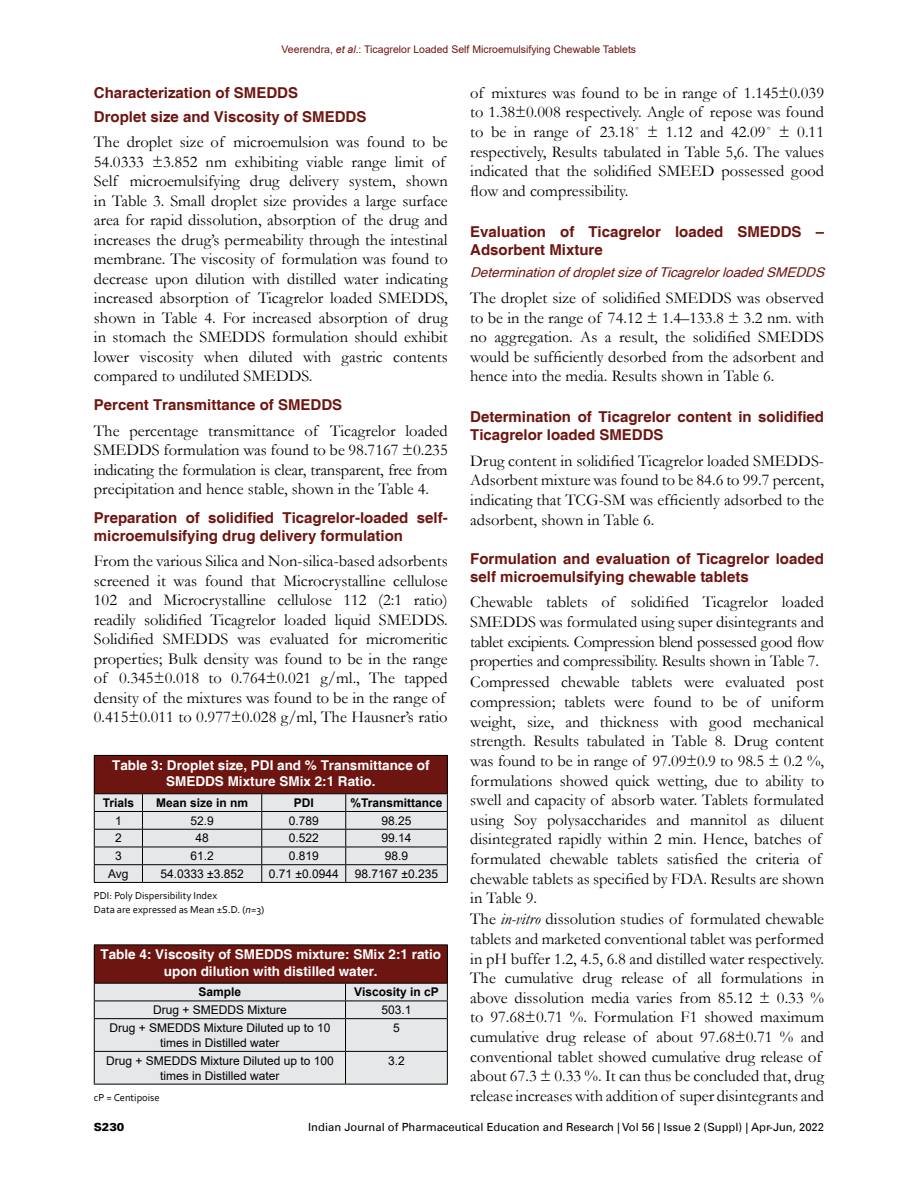
<style>
.page{position:relative;width:918px;height:1188px;background:#fff}
.page>*{position:absolute;margin:0;border:0;box-sizing:border-box;transform-origin:0 0}
.t1{font:16.5px/19.6px "Garamond";color:#010003;text-align:justify}
.t2{font:700 15px/18.1px "Helvetica";color:#6d1510}
.t3{font:700 13.5px/16.5px "Helvetica";color:#fff;text-align:center}
.t4{font:italic 13.5px "Helvetica";color:#6d1510}
.t5{font:12px/15px "Arial";color:#010003;text-align:center}
.t6{font:700 12px "Arial";color:#010003}
.t7{font:11.25px "Univers LT";color:#010003}
.t8{font:900 11.25px "Univers LT";color:#010003}
.t9{font:10.5px/13.5px "Corbel";color:#000}
.t10{font:10.5px "Arial";color:#6d1510}
.s1{font-style:italic}
</style>
<div class="page">
<div style="left:94px;top:755px;width:353px;height:39px;background:#6d1510"></div>
<hr style="left:94px;top:755px;width:48px;height:1px;background:#000">
<hr style="left:94px;top:756px;width:1px;height:37px;background:#000">
<hr style="left:142px;top:755px;width:120px;height:1px;background:#000">
<hr style="left:262px;top:755px;width:84px;height:1px;background:#000">
<hr style="left:346px;top:755px;width:102px;height:1px;background:#000">
<hr style="left:447px;top:756px;width:1px;height:37px;background:#000">
<hr style="left:94px;top:793px;width:48px;height:1px;background:#000">
<hr style="left:142px;top:793px;width:120px;height:1px;background:#000">
<hr style="left:262px;top:793px;width:84px;height:1px;background:#000">
<hr style="left:346px;top:793px;width:102px;height:1px;background:#000">
<svg style="left:94px;top:794px;width:354px;height:88px;background:#d7d8d9"></svg>
<hr style="left:94px;top:882px;width:48px;height:1px;background:#000">
<hr style="left:142px;top:882px;width:120px;height:1px;background:#000">
<hr style="left:262px;top:882px;width:84px;height:1px;background:#000">
<hr style="left:346px;top:882px;width:102px;height:1px;background:#000">
<div style="left:94px;top:945px;width:353px;height:38px;background:#6d1510"></div>
<hr style="left:94px;top:944px;width:252px;height:1px;background:#000">
<hr style="left:94px;top:945px;width:1px;height:38px;background:#000">
<hr style="left:346px;top:944px;width:102px;height:1px;background:#000">
<hr style="left:447px;top:945px;width:1px;height:38px;background:#000">
<div style="left:94px;top:983px;width:354px;height:101px;background:#e6e7e8"></div>
<hr style="left:94px;top:1018px;width:252px;height:1px;background:#000">
<hr style="left:94px;top:1019px;width:1px;height:32px;background:#000">
<hr style="left:346px;top:1018px;width:102px;height:1px;background:#000">
<hr style="left:345px;top:1019px;width:1px;height:32px;background:#000">
<hr style="left:447px;top:1019px;width:1px;height:32px;background:#000">
<hr style="left:94px;top:1051px;width:252px;height:1px;background:#000">
<hr style="left:94px;top:1052px;width:1px;height:32px;background:#000">
<hr style="left:346px;top:1051px;width:102px;height:1px;background:#000">
<hr style="left:345px;top:1052px;width:1px;height:32px;background:#000">
<hr style="left:447px;top:1052px;width:1px;height:32px;background:#000">
<hr style="left:94px;top:1084px;width:252px;height:1px;background:#000">
<hr style="left:346px;top:1084px;width:102px;height:1px;background:#000">
<p class="t10" style="left:282px;top:42px;width:356px">Veerendra, <span class="s1">et al</span>.: Ticagrelor Loaded Self Microemulsifying Chewable Tablets</p>
<p class="t2" style="left:94px;top:81px;width:274px;line-height:24px">Characterization of SMEDDS<br>Droplet size and Viscosity of SMEDDS</p>
<p class="t1" style="left:94px;top:132px;width:355px;text-align:left">The droplet size of microemulsion was found to be 54.0333 ±3.852 nm exhibiting viable range limit of Self microemulsifying drug delivery system, shown in Table 3. Small droplet size provides a large surface area for rapid dissolution, absorption of the drug and increases the drug’s permeability through the intestinal membrane. The viscosity of formulation was found to decrease upon dilution with distilled water indicating increased absorption of Ticagrelor loaded SMEDDS, shown in Table 4. For increased absorption of drug in stomach the SMEDDS formulation should exhibit lower viscosity when diluted with gastric contents compared to undiluted SMEDDS.</p>
<p class="t2" style="left:94px;top:396px;width:250px">Percent Transmittance of SMEDDS</p>
<p class="t1" style="left:94px;top:420px;width:355px">The percentage transmittance of Ticagrelor loaded SMEDDS formulation was found to be 98.7167 ±0.235 indicating the formulation is clear, transparent, free from precipitation and hence stable, shown in the Table 4.</p>
<p class="t2" style="left:94px;top:509px;width:355px">Preparation of solidified Ticagrelor-loaded self&shy;microemulsifying drug delivery formulation</p>
<p class="t1" style="left:94px;top:551px;width:355px;text-align:left">From the various Silica and Non-silica-based adsorbents screened it was found that Microcrystalline cellulose 102 and Microcrystalline cellulose 112 (2:1 ratio) readily solidified Ticagrelor loaded liquid SMEDDS.<br>Solidified SMEDDS was evaluated for micromeritic properties; Bulk density was found to be in the range of 0.345±0.018 to 0.764±0.021 g/ml., The tapped density of the mixtures was found to be in the range of 0.415±0.011 to 0.977±0.028 g/ml, The Hausner’s ratio</p>
<p class="t3" style="left:112px;top:757px;width:319px">Table 3: Droplet size, PDI and % Transmittance of<br>SMEDDS Mixture SMix 2:1 Ratio.</p>
<p class="t6" style="left:103px;top:794px;width:33px">Trials</p>
<p class="t6" style="left:156px;top:794px;width:94px">Mean size in nm</p>
<p class="t6" style="left:294px;top:794px;width:22px">PDI</p>
<p class="t6" style="left:351px;top:794px;width:94px">%Transmittance</p>
<p class="t5" style="left:115px;top:813px;width:8px">1</p>
<p class="t5" style="left:190px;top:813px;width:25px">52.9</p>
<p class="t5" style="left:289px;top:813px;width:32px">0.789</p>
<p class="t5" style="left:382px;top:813px;width:32px">98.25</p>
<p class="t5" style="left:115px;top:831px;width:8px">2</p>
<p class="t5" style="left:195px;top:831px;width:15px">48</p>
<p class="t5" style="left:289px;top:831px;width:32px">0.522</p>
<p class="t5" style="left:382px;top:831px;width:32px">99.14</p>
<p class="t5" style="left:115px;top:848px;width:8px">3</p>
<p class="t5" style="left:190px;top:848px;width:25px">61.2</p>
<p class="t5" style="left:289px;top:848px;width:32px">0.819</p>
<p class="t5" style="left:385px;top:848px;width:25px">98.9</p>
<p class="t5" style="left:108px;top:866px;width:22px">Avg</p>
<p class="t5" style="left:160px;top:866px;width:85px">54.0333 ±3.852</p>
<p class="t5" style="left:269px;top:866px;width:71px">0.71 ±0.0944</p>
<p class="t5" style="left:355px;top:866px;width:85px">98.7167 ±0.235</p>
<p class="t9" style="left:94px;top:889px;width:172px">PDI: Poly Dispersibility Index<br>Data are expressed as Mean ±S.D. (<span class="s1">n</span>=3)</p>
<p class="t3" style="left:101px;top:947px;width:342px">Table 4: Viscosity of SMEDDS mixture: SMix 2:1 ratio upon dilution with distilled water.</p>
<p class="t6" style="left:199px;top:984px;width:44px">Sample</p>
<p class="t6" style="left:354px;top:984px;width:86px">Viscosity in cP</p>
<p class="t5" style="left:153px;top:1002px;width:135px">Drug + SMEDDS Mixture</p>
<p class="t5" style="left:381px;top:1002px;width:32px">503.1</p>
<p class="t5" style="left:109px;top:1020px;width:223px">Drug + SMEDDS Mixture Diluted up to 10 times in Distilled water</p>
<p class="t5" style="left:393px;top:1020px;width:8px">5</p>
<p class="t5" style="left:106px;top:1053px;width:229px">Drug + SMEDDS Mixture Diluted up to 100 times in Distilled water</p>
<p class="t5" style="left:388px;top:1053px;width:18px">3.2</p>
<p class="t9" style="left:94px;top:1091px;width:67px">cP = Centipoise</p>
<p class="t1" style="left:470px;top:82px;width:355px">of mixtures was found to be in range of 1.145±0.039 to 1.38±0.008 respectively. Angle of repose was found to be in range of 23.18˚ ± 1.12 and 42.09˚ ± 0.11 respectively, Results tabulated in Table 5,6. The values indicated that the solidified SMEED possessed good flow and compressibility.</p>
<p class="t2" style="left:470px;top:223px;width:355px">Evaluation of Ticagrelor loaded SMEDDS –<br>Adsorbent Mixture</p>
<p class="t4" style="left:470px;top:262px;width:361px">DeterminationofdropletsizeofTicagrelorloadedSMEDDS</p>
<p class="t1" style="left:470px;top:287px;width:355px">The droplet size of solidified SMEDDS was observed to be in the range of 74.12 ± 1.4–133.8 ± 3.2 nm. with no aggregation. As a result, the solidified SMEDDS would be sufficiently desorbed from the adsorbent and hence into the media. Results shown in Table 6.</p>
<p class="t2" style="left:470px;top:408px;width:355px">Determination of Ticagrelor content in solidified<br>Ticagrelor loaded SMEDDS</p>
<p class="t1" style="left:470px;top:450px;width:355px">Drug content in solidified Ticagrelor loaded SMEDDS-Adsorbent mixture was found to be 84.6 to 99.7 percent, indicating that TCG-SM was efficiently adsorbed to the adsorbent, shown in Table 6.</p>
<p class="t2" style="left:470px;top:550px;width:355px">Formulation and evaluation of Ticagrelor loaded self microemulsifying chewable tablets</p>
<p class="t1" style="left:470px;top:592px;width:355px">Chewable tablets of solidified Ticagrelor loaded SMEDDS was formulated using super disintegrants and tablet excipients. Compression blend possessed good flow properties and compressibility. Results shown in Table 7.</p>
<p class="t1" style="left:470px;top:672px;width:355px;text-align:left">Compressed chewable tablets were evaluated post compression; tablets were found to be of uniform weight, size, and thickness with good mechanical strength. Results tabulated in Table 8. Drug content was found to be in range of 97.09±0.9 to 98.5 ± 0.2 %, formulations showed quick wetting, due to ability to swell and capacity of absorb water. Tablets formulated using Soy polysaccharides and mannitol as diluent disintegrated rapidly within 2 min. Hence, batches of formulated chewable tablets satisfied the criteria of chewable tablets as specified by FDA. Results are shown in Table 9.</p>
<p class="t1" style="left:470px;top:909px;width:355px;text-align:left">The <span class="s1">in-vitro</span> dissolution studies of formulated chewable tablets and marketed conventional tablet was performed in pH buffer 1.2, 4.5, 6.8 and distilled water respectively.<br>The cumulative drug release of all formulations in above dissolution media varies from 85.12 ± 0.33 % to 97.68±0.71 %. Formulation F1 showed maximum cumulative drug release of about 97.68±0.71 % and conventional tablet showed cumulative drug release of about 67.3 ± 0.33 %. It can thus be concluded that, drug release increases with addition of super disintegrants and</p>
<p class="t8" style="left:94px;top:1120px;width:32px">S230</p>
<p class="t7" style="left:308px;top:1120px;width:517px">Indian Journal of Pharmaceutical Education and Research | Vol 56 | Issue 2 (Suppl) | Apr-Jun, 2022</p>
</div>
